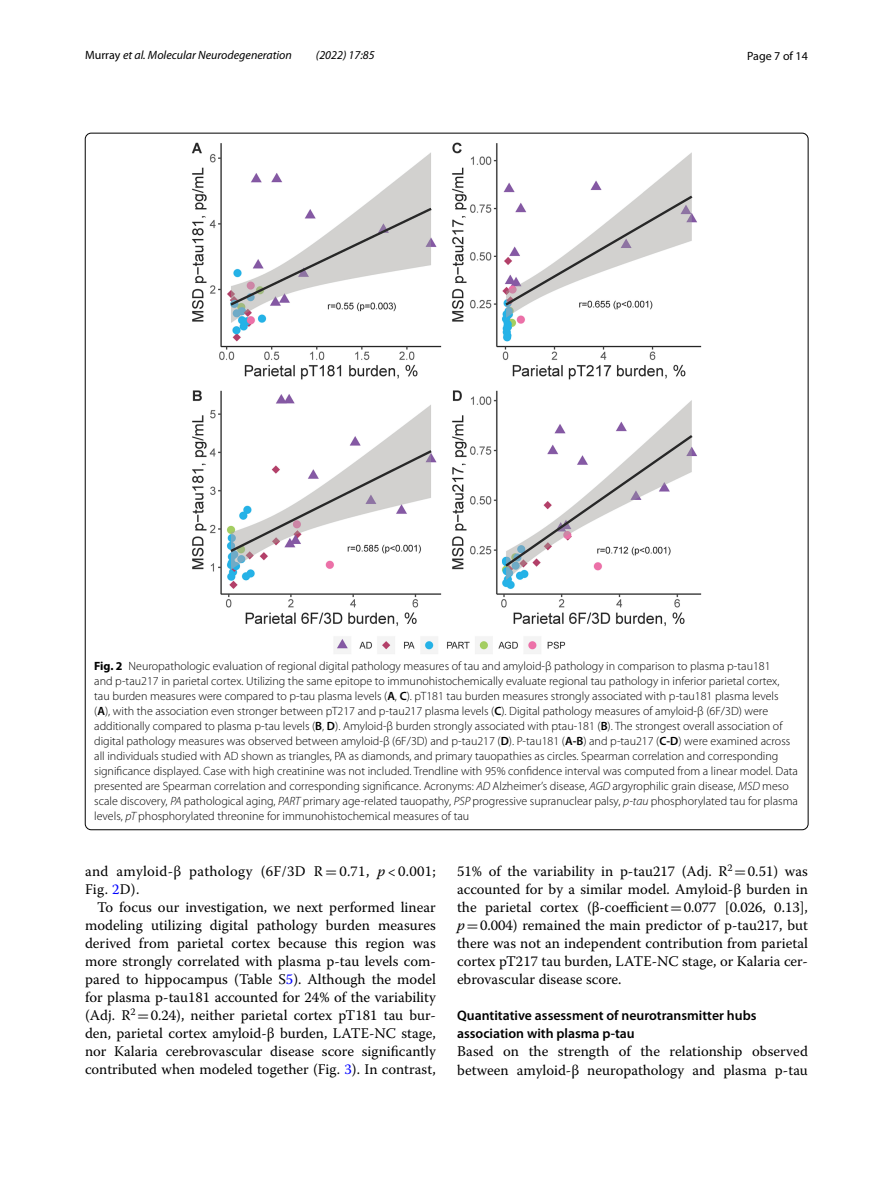
<style>
.page{position:relative;width:893px;height:1187px;background:#fff}
.page>*{position:absolute;margin:0;border:0;box-sizing:border-box;transform-origin:0 0}
.t1{font:14.7px/18px "Warnock Pro";color:#000;text-align:justify}
.t2{font:14.7px/18px "Warnock Pro";letter-spacing:.02em;color:#000}
.t3{font:600 13.8px/18px "Myriad Pro";color:#000}
.t4{font:300 12px/15px "Myriad Pro";color:#000}
.t5{font:italic 12px "Myriad Pro";color:#000}
.t6{font:12px "Myriad Pro";color:#000}
.s1{font-style:normal}
.s2{font-weight:700}
.s3{font-weight:600}
.s4{font-style:italic}
.s5{font-family:"MTSY"}
.s6{color:#00f}
</style>
<div class="page">
<img style="left:192px;top:142px;width:510px;height:512px">
<p class="t5" style="left:85px;top:48px;width:208px"><span class="s1">Murray</span> et al. Molecular Neurodegeneration</p>
<p class="t5" style="left:316px;top:48px;width:60px">(2022) 17:85</p>
<p class="t6" style="left:747px;top:48px;width:62px">Page 7 of 14</p>
<p class="t4" style="left:94px;top:658px;width:705px"><span class="s2">Fig. 2</span> Neuropathologic evaluation of regional digital pathology measures of tau and amyloid-β pathology in comparison to plasma p-tau181<br>and p-tau217 in parietal cortex. Utilizing the same epitope to immunohistochemically evaluate regional tau pathology in inferior parietal cortex, tau burden measures were compared to p-tau plasma levels (<span class="s3">A</span>, <span class="s3">C</span>). pT181 tau burden measures strongly associated with p-tau181 plasma levels<br>(<span class="s3">A</span>), with the association even stronger between pT217 and p-tau217 plasma levels (<span class="s3">C</span>). Digital pathology measures of amyloid-β (6F/3D) were additionally compared to plasma p-tau levels (<span class="s3">B</span>, <span class="s3">D</span>). Amyloid-β burden strongly associated with ptau-181 (<span class="s3">B</span>). The strongest overall association of digital pathology measures was observed between amyloid-β (6F/3D) and p-tau217 (<span class="s3">D</span>). P-tau181 (<span class="s3">A-B</span>) and p-tau217 (<span class="s3">C-D</span>) were examined across all individuals studied with AD shown as triangles, PA as diamonds, and primary tauopathies as circles. Spearman correlation and corresponding significance displayed. Case with high creatinine was not included. Trendline with 95% confidence interval was computed from a linear model. Data presented are Spearman correlation and corresponding significance. Acronyms: <span class="s4">AD</span> Alzheimer’s disease, <span class="s4">AGD</span> argyrophilic grain disease, <span class="s4">MSD</span> meso scale discovery, <span class="s4">PA</span> pathological aging, <span class="s4">PART</span> primary age-related tauopathy, <span class="s4">PSP</span> progressive supranuclear palsy, <span class="s4">p-tau</span> phosphorylated tau for plasma levels, <span class="s4">pT</span> phosphorylated threonine for immunohistochemical measures of tau</p>
<p class="t2" style="left:85px;top:862px;width:352px">and amyloid-β pathology (6F/3D R <span class="s5">=</span> 0.71, <span class="s4">p</span> &lt; 0.001;<br>Fig. <span class="s6">2</span>D).</p>
<p class="t1" style="left:85px;top:898px;width:352px;text-indent:12px">To focus our investigation, we next performed linear modeling utilizing digital pathology burden measures derived from parietal cortex because this region was more strongly correlated with plasma p-tau levels com&shy;pared to hippocampus (Table S<span class="s6">5</span>). Although the model for plasma p-tau181 accounted for 24% of the variability (Adj. R<sup>2</sup> <span class="s5">=</span>0.24), neither parietal cortex pT181 tau bur&shy;den, parietal cortex amyloid-β burden, LATE-NC stage, nor Kalaria cerebrovascular disease score significantly contributed when modeled together (Fig. <span class="s6">3</span>). In contrast,</p>
<p class="t1" style="left:457px;top:862px;width:352px">51% of the variability in p-tau217 (Adj. R<sup>2</sup> <span class="s5">=</span>0.51) was accounted for by a similar model. Amyloid-β burden in the parietal cortex (β-coefficient<span class="s5">=</span>0.077 [0.026, 0.13], <span class="s4">p</span><span class="s5">=</span>0.004) remained the main predictor of p-tau217, but there was not an independent contribution from parietal cortex pT217 tau burden, LATE-NC stage, or Kalaria cer&shy;ebrovascular disease score.</p>
<p class="t3" style="left:457px;top:1006px;width:301px">Quantitative assessment of neurotransmitter hubs association with plasma p‑tau</p>
<p class="t1" style="left:457px;top:1042px;width:352px">Based on the strength of the relationship observed between amyloid-β neuropathology and plasma p-tau</p>
</div>
